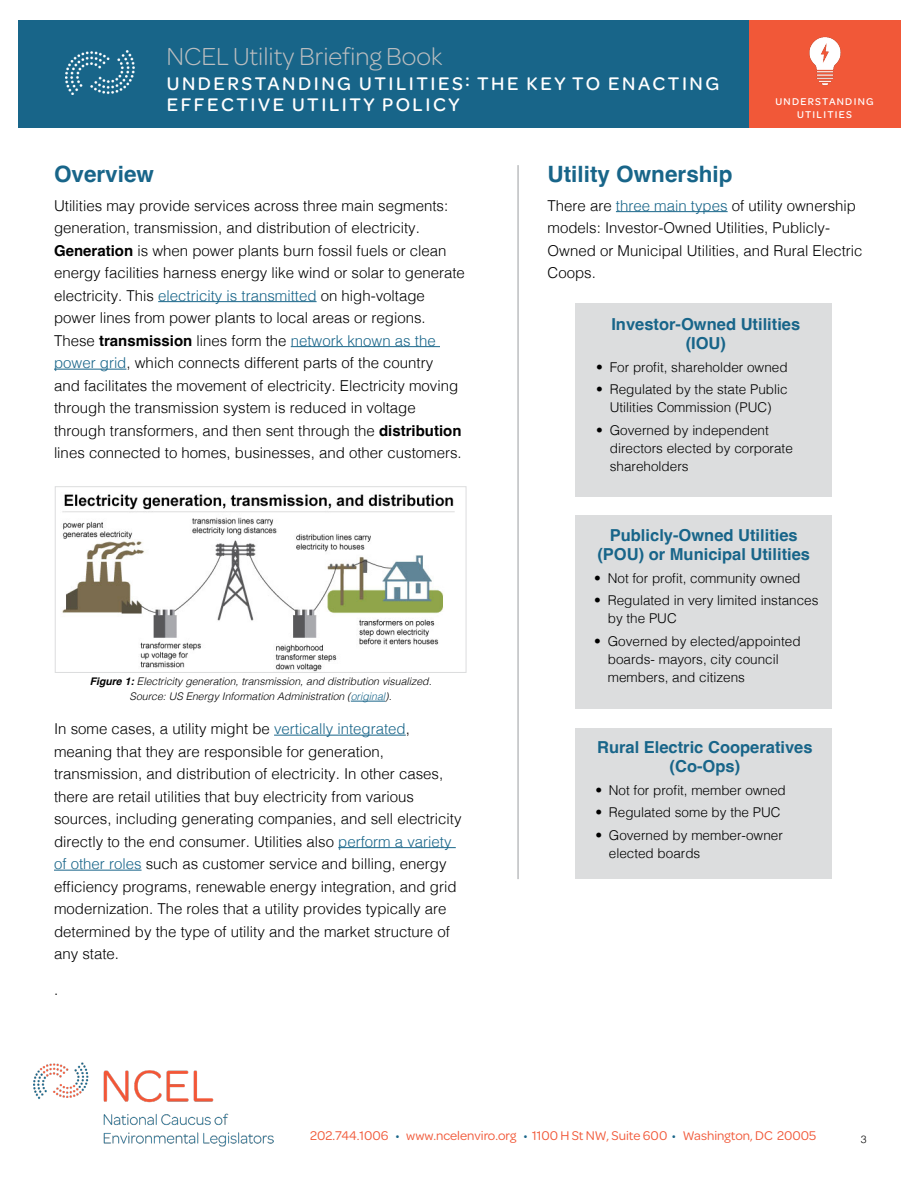
<style>
.page{position:relative;width:918px;height:1188px;background:#fff}
.page>*{position:absolute;margin:0;border:0;box-sizing:border-box;transform-origin:0 0}
.t1{font:300 26.25px "Omnes";color:#bcbec0}
.t2{font:700 22.5px "Helvetica";color:#186589}
.t3{font:500 19.5px/21px "Omnes";letter-spacing:.13em;color:#fff}
.t4{font:700 16.5px/19.5px "Helvetica";color:#186589;text-align:center}
.t5{font:300 15px/22.5px "Helvetica";color:#000}
.t6{font:300 13.5px/18px "Helvetica";color:#000}
.t7{font:13.5px "Omnes";color:#f15838}
.t8{font:italic 300 10.5px/15px "Helvetica";color:#000;text-align:center}
.t9{font:500 10.5px/12.6px "Omnes";letter-spacing:.12em;color:#fff;text-align:center}
.t10{font:300 10.5px "Helvetica";color:#000}
.s1{font-weight:700}
.s2{color:#186589}
</style>
<div class="page">
<div style="left:18px;top:20px;width:882px;height:108px;background:#186589"></div>
<img style="left:66px;top:51px;width:68px;height:44px">
<img style="left:34px;top:1063px;width:239px;height:84px">
<hr style="left:158px;top:301px;width:159px;height:1px;background:#186589">
<hr style="left:291px;top:346px;width:149px;height:1px;background:#186589">
<hr style="left:54px;top:369px;width:72px;height:1px;background:#186589">
<hr style="left:274px;top:735px;width:132px;height:1px;background:#186589">
<hr style="left:338px;top:847px;width:118px;height:1px;background:#186589">
<hr style="left:54px;top:870px;width:88px;height:1px;background:#186589">
<img style="left:62px;top:494px;width:393px;height:177px">
<div style="left:55px;top:486px;width:412px;height:187px;border:1px solid #dcddde"></div>
<hr style="left:351px;top:701px;width:34px;height:1px;background:#186589">
<hr style="left:517px;top:165px;width:2px;height:714px;background:#bcbec0">
<hr style="left:616px;top:211px;width:112px;height:1px;background:#186589">
<div style="left:576px;top:303px;width:256px;height:194px;background:#dcddde"></div>
<div style="left:576px;top:516px;width:256px;height:193px;background:#dcddde"></div>
<div style="left:576px;top:728px;width:256px;height:151px;background:#dcddde"></div>
<div style="left:749px;top:20px;width:151px;height:108px;background:#f15838"></div>
<img style="left:809px;top:37px;width:32px;height:49px">
<h1 class="t1" style="left:167px;top:39px;width:277px">NCEL Utility Briefing Book</h1>
<h3 class="t3" style="left:167px;top:71px;width:554px">UNDERSTANDING UTILITIES: THE KEY TO ENACTING<br>EFFECTIVE UTILITY POLICY</h3>
<p class="t9" style="left:776px;top:95px;width:100px">UNDERSTANDING<br>UTILITIES</p>
<h2 class="t2" style="left:54px;top:160px;width:102px">Overview</h2>
<p class="t5" style="left:54px;top:193px;width:412px">Utilities may provide services across three main segments: generation, transmission, and distribution of electricity.<br><span class="s1">Generation</span> is when power plants burn fossil fuels or clean energy facilities harness energy like wind or solar to generate electricity. This <span class="s2">electricity is transmitted</span> on high-voltage power lines from power plants to local areas or regions.<br>These <span class="s1">transmission</span> lines form the <span class="s2">network known as the power grid</span>, which connects different parts of the country<br>and facilitates the movement of electricity. Electricity moving through the transmission system is reduced in voltage through transformers, and then sent through the <span class="s1">distribution </span>lines connected to homes, businesses, and other customers.</p>
<p class="t8" style="left:90px;top:674px;width:343px"><span class="s1">Figure 1:</span> Electricity generation, transmission, and distribution visualized.<br>Source: US Energy Information Administration (<span class="s2">original</span>).</p>
<p class="t5" style="left:54px;top:716px;width:409px">In some cases, a utility might be <span class="s2">vertically integrated</span>, meaning that they are responsible for generation, transmission, and distribution of electricity. In other cases, there are retail utilities that buy electricity from various sources, including generating companies, and sell electricity directly to the end consumer. Utilities also <span class="s2">perform a variety of other roles</span> such as customer service and billing, energy efficiency programs, renewable energy integration, and grid modernization. The roles that a utility provides typically are determined by the type of utility and the market structure of any state.</p>
<p class="t5" style="left:54px;top:977px;width:6px">.</p>
<h2 class="t2" style="left:548px;top:160px;width:187px">Utility Ownership</h2>
<p class="t5" style="left:548px;top:193px;width:317px">There are <span class="s2">three main types</span> of utility ownership models: Investor-Owned Utilities, Publicly-Owned or Municipal Utilities, and Rural Electric Coops.</p>
<p class="t4" style="left:611px;top:316px;width:190px">Investor-Owned Utilities (IOU)</p>
<p class="t6" style="left:596px;top:357px;width:193px">• For profit, shareholder owned</p>
<p class="t6" style="left:596px;top:379px;width:193px;text-align:center">• Regulated by the state Public<br>Utilities Commission (PUC)</p>
<p class="t6" style="left:610px;top:420px;width:185px;text-indent:-14px">• Governed by independent directors elected by corporate shareholders</p>
<p class="t4" style="left:597px;top:527px;width:214px">Publicly-Owned Utilities (POU) or Municipal Utilities</p>
<p class="t6" style="left:594px;top:568px;width:208px">• Not for profit, community owned</p>
<p class="t6" style="left:608px;top:590px;width:212px;text-indent:-14px">• Regulated in very limited instances by the PUC</p>
<p class="t6" style="left:608px;top:631px;width:194px;text-indent:-14px">• Governed by elected/appointed boards- mayors, city council members, and citizens</p>
<p class="t4" style="left:597px;top:739px;width:217px">Rural Electric Cooperatives (Co-Ops)</p>
<p class="t6" style="left:595px;top:780px;width:192px">• Not for profit, member owned</p>
<p class="t6" style="left:595px;top:803px;width:187px">• Regulated some by the PUC</p>
<p class="t6" style="left:609px;top:825px;width:176px;text-indent:-14px">• Governed by member-owner elected boards</p>
<p class="t7" style="left:310px;top:1127px;width:508px">202.744.1006 <span class="s2">•</span> www.ncelenviro.org <span class="s2">•</span> 1100 H St NW, Suite 600 <span class="s2">•</span> Washington, DC 20005</p>
<p class="t10" style="left:861px;top:1130px;width:7px">3</p>
</div>
